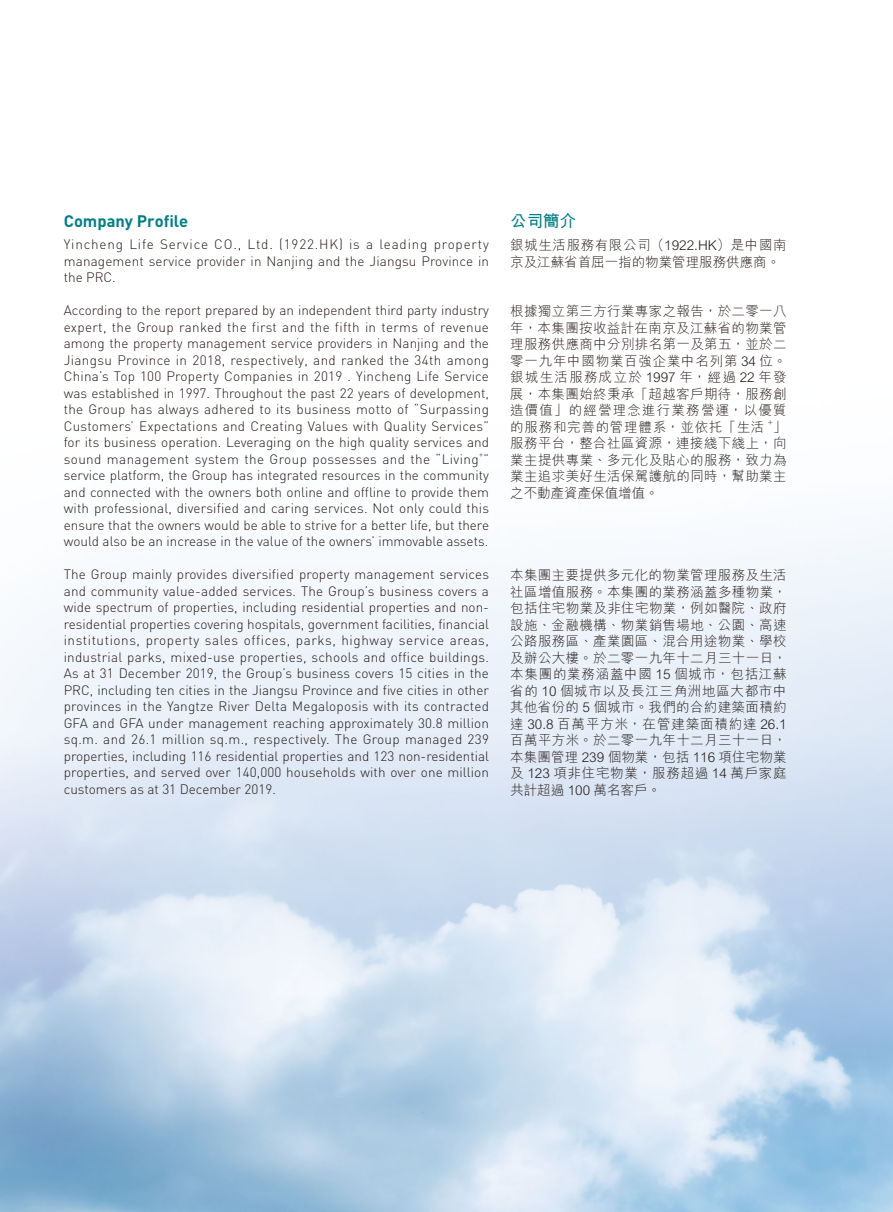
<style>
.page{position:relative;width:893px;height:1212px;background:#fff}
.page>*{position:absolute;margin:0;border:0;box-sizing:border-box;transform-origin:0 0}
.t1{font:700 16.5px "DIN";color:#007f87}
.t2{font:16.5px "M Hei HK Bold E Ten B5 H";color:#007f87}
.t3{font:300 13.5px/16.5px "DIN";letter-spacing:.01em;color:#231916;text-align:justify}
.t4{font:13.5px/16.5px "M Hei HK Light E Ten B5 H";letter-spacing:.03em;color:#231916;text-align:justify}
.t5{font:13.5px/16.5px "M Hei HK Light E Ten B5 H";color:#231916}
.t6{font:300 7.8px "DIN";color:#231916}
.t7{font:7.8px "M Hei HK Light E Ten B5 H";color:#231916}
</style>
<div class="page">
<p class="t1" style="left:64px;top:215px;width:126px">Company Profile</p>
<p class="t3" style="left:64px;top:238px;width:427px">Yincheng Life Service CO., Ltd. (1922.HK) is a leading property management service provider in Nanjing and the Jiangsu Province in the PRC.</p>
<p class="t3" style="left:64px;top:304px;width:427px">According to the report prepared by an independent third party industry expert, the Group ranked the first and the fifth in terms of revenue among the property management service providers in Nanjing and the Jiangsu Province in 2018, respectively, and ranked the 34th among China’s Top 100 Property Companies in 2019 . Yincheng Life Service was established in 1997. Throughout the past 22 years of development, the Group has always adhered to its business motto of “Surpassing Customers’ Expectations and Creating Values with Quality Services” for its business operation. Leveraging on the high quality services and sound management system the Group possesses and the “Living ”</p>
<p class="t6" style="left:479px;top:451px;width:6px">+</p>
<p class="t3" style="left:64px;top:469px;width:427px">service platform, the Group has integrated resources in the community and connected with the owners both online and offline to provide them with professional, diversified and caring services. Not only could this ensure that the owners would be able to strive for a better life, but there would also be an increase in the value of the owners’ immovable assets.</p>
<p class="t3" style="left:64px;top:568px;width:427px">The Group mainly provides diversified property management services and community value-added services. The Group’s business covers a wide spectrum of properties, including residential properties and non&shy;residential properties covering hospitals, government facilities, financial institutions, property sales offices, parks, highway service areas, industrial parks, mixed-use properties, schools and office buildings.<br>As at 31 December 2019, the Group’s business covers 15 cities in the PRC, including ten cities in the Jiangsu Province and five cities in other provinces in the Yangtze River Delta Megaloposis with its contracted GFA and GFA under management reaching approximately 30.8 million sq.m. and 26.1 million sq.m., respectively. The Group managed 239 properties, including 116 residential properties and 123 non-residential properties, and served over 140,000 households with over one million customers as at 31 December 2019.</p>
<p class="t2" style="left:510px;top:215px;width:67px">公司簡介</p>
<p class="t5" style="left:510px;top:238px;width:278px">銀城生活服務有限公司（1922.HK）是中國南京及江蘇省首屈一指的物業管理服務供應商。</p>
<p class="t4" style="left:510px;top:304px;width:278px">根據獨立第三方行業專家之報告，於二零一八年，本集團按收益計在南京及江蘇省的物業管理服務供應商中分別排名第一及第五，並於二零一九年中國物業百強企業中名列第 34 位。銀城生活服務成立於 1997 年，經過 22 年發展，本集團始終秉承「超越客戶期待，服務創造價值」的經營理念進行業務營運，以優質的服務和完善的管理體系，並依托「生活</p>
<p class="t7" style="left:768px;top:419px;width:7px">+</p>
<p class="t4" style="left:510px;top:420px;width:278px;text-indent:263px">」服務平台，整合社區資源，連接綫下綫上，向業主提供專業、多元化及貼心的服務，致力為業主追求美好生活保駕護航的同時，幫助業主之不動產資產保值增值。</p>
<p class="t4" style="left:510px;top:568px;width:278px">本集團主要提供多元化的物業管理服務及生活社區增值服務。本集團的業務涵蓋多種物業，包括住宅物業及非住宅物業，例如醫院、政府設施、金融機構、物業銷售場地、公園、高速公路服務區、產業園區、混合用途物業、學校及辦公大樓。於二零一九年十二月三十一日，本集團的業務涵蓋中國 15 個城市，包括江蘇省的 10 個城市以及長江三角洲地區大都市中其他省份的 5 個城市。我們的合約建築面積約達 30.8 百萬平方米，在管建築面積約達 26.1百萬平方米。於二零一九年十二月三十一日，本集團管理 239 個物業，包括 116 項住宅物業及 123 項非住宅物業，服務超過 14 萬戶家庭共計超過 100 萬名客戶。</p>
</div>
